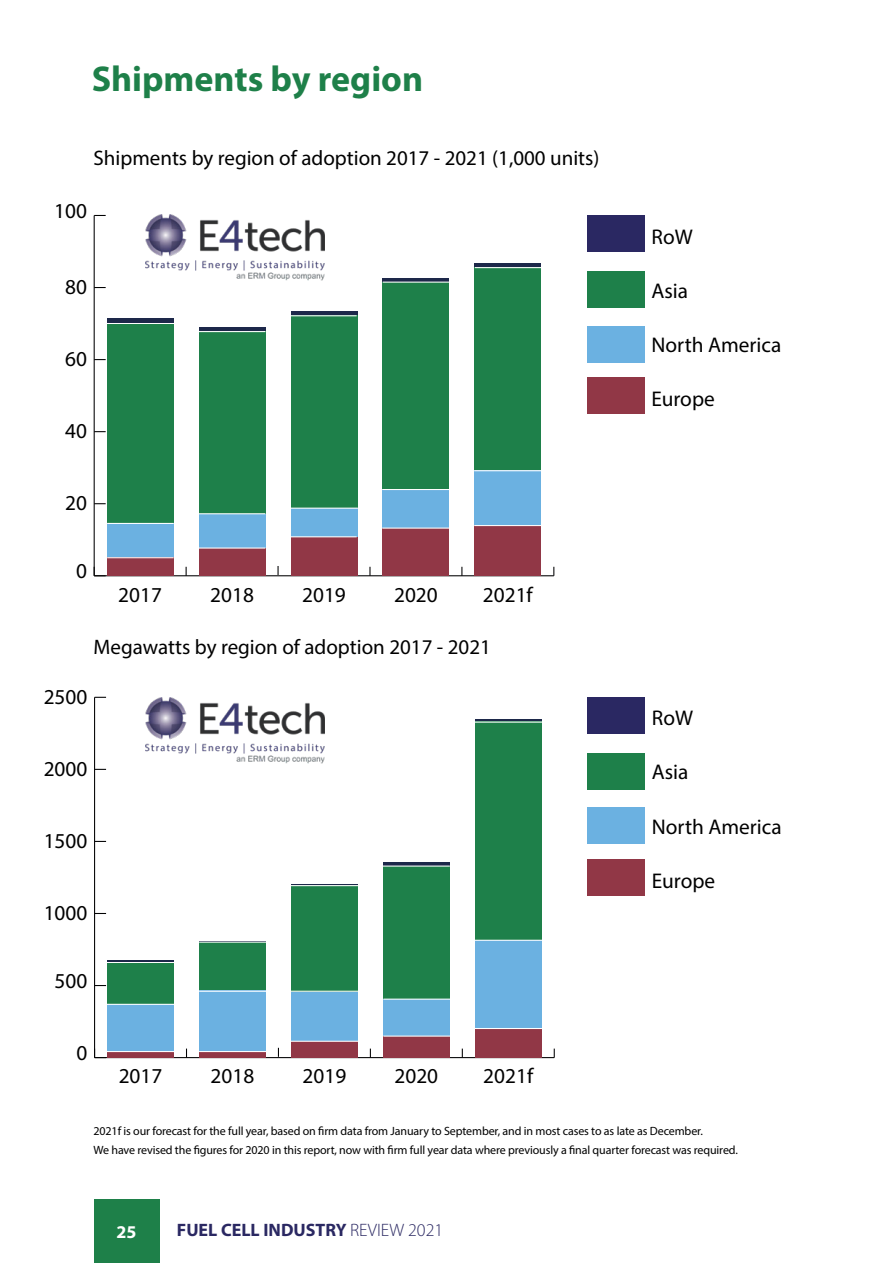
<style>
.page{position:relative;width:893px;height:1263px;background:#fff}
.page>*{position:absolute;margin:0;border:0;box-sizing:border-box;transform-origin:0 0}
.Sub_Headings_16pt{font:700 36px "Myriad Pro";color:#1e8049}
.t1{font:21.3px "Myriad Pro";color:#000}
.t2{font:21px "Myriad Pro";color:#000}
.t3{font:700 18px "Myriad Pro";color:#2a2862}
.t4{font:700 18px "Myriad Pro";color:#fff}
._9pt_on_11_5pt_Regul{font:12px "Myriad Pro";letter-spacing:-.01em;color:#000}
.s1{font-weight:300}
</style>
<div class="page">
<div style="left:94px;top:1199px;width:65px;height:64px;background:#1e8049"></div>
<hr style="left:94px;top:575px;width:460px;height:1px;background:#020203">
<svg style="left:277px;top:566px;width:2px;height:9px"></svg>
<hr style="left:94px;top:215px;width:1px;height:361px;background:#020203">
<svg style="left:94px;top:567px;width:12px;height:9px"></svg>
<svg style="left:94px;top:503px;width:12px;height:1px"></svg>
<svg style="left:94px;top:431px;width:12px;height:1px"></svg>
<svg style="left:94px;top:359px;width:12px;height:1px"></svg>
<svg style="left:94px;top:287px;width:12px;height:1px"></svg>
<svg style="left:94px;top:215px;width:12px;height:1px"></svg>
<div style="left:587px;top:215px;width:57px;height:36px;background:#2a2862"></div>
<div style="left:107px;top:318px;width:66px;height:5px;background:#1d284a"></div>
<hr style="left:199px;top:327px;width:66px;height:4px;background:#1d284a">
<hr style="left:291px;top:311px;width:66px;height:4px;background:#1d284a">
<svg style="left:383px;top:278px;width:66px;height:4px"></svg>
<hr style="left:475px;top:263px;width:66px;height:4px;background:#1d284a">
<div style="left:587px;top:326px;width:57px;height:36px;background:#6bb1e1"></div>
<div style="left:107px;top:324px;width:66px;height:199px;background:#1e804a"></div>
<div style="left:199px;top:331px;width:66px;height:183px;background:#1e804a"></div>
<div style="left:291px;top:315px;width:66px;height:193px;background:#1e804a"></div>
<div style="left:383px;top:282px;width:66px;height:207px;background:#1e804a"></div>
<div style="left:475px;top:267px;width:66px;height:203px;background:#1e804a"></div>
<div style="left:587px;top:272px;width:57px;height:36px;background:#1e804a"></div>
<div style="left:107px;top:523px;width:66px;height:34px;background:#6bb1e1"></div>
<div style="left:199px;top:514px;width:66px;height:34px;background:#6bb1e1"></div>
<div style="left:291px;top:508px;width:66px;height:29px;background:#6bb1e1"></div>
<div style="left:383px;top:489px;width:66px;height:39px;background:#6bb1e1"></div>
<div style="left:475px;top:470px;width:66px;height:55px;background:#6bb1e1"></div>
<div style="left:587px;top:378px;width:57px;height:36px;background:#913746"></div>
<div style="left:107px;top:557px;width:66px;height:19px;background:#913746"></div>
<div style="left:199px;top:548px;width:66px;height:28px;background:#913746"></div>
<div style="left:291px;top:537px;width:66px;height:39px;background:#913746"></div>
<div style="left:383px;top:528px;width:66px;height:48px;background:#913746"></div>
<div style="left:475px;top:525px;width:66px;height:51px;background:#913746"></div>
<hr style="left:199px;top:331px;width:66px;height:1px;background:#fff">
<hr style="left:290px;top:315px;width:67px;height:1px;background:#fff">
<hr style="left:383px;top:282px;width:66px;height:1px;background:#fff">
<hr style="left:475px;top:267px;width:66px;height:1px;background:#fff">
<hr style="left:107px;top:523px;width:67px;height:1px;background:#fff">
<hr style="left:107px;top:557px;width:67px;height:1px;background:#fff">
<hr style="left:199px;top:513px;width:66px;height:1px;background:#fff">
<hr style="left:199px;top:547px;width:66px;height:2px;background:#fff">
<hr style="left:290px;top:508px;width:68px;height:1px;background:#fff">
<hr style="left:290px;top:536px;width:67px;height:1px;background:#fff">
<hr style="left:382px;top:489px;width:68px;height:1px;background:#fff">
<hr style="left:382px;top:528px;width:68px;height:1px;background:#fff">
<hr style="left:474px;top:470px;width:68px;height:1px;background:#fff">
<hr style="left:474px;top:525px;width:68px;height:1px;background:#fff">
<hr style="left:95px;top:1057px;width:459px;height:1px;background:#020203">
<hr style="left:94px;top:697px;width:1px;height:360px;background:#020203">
<div style="left:587px;top:697px;width:58px;height:36px;background:#2a2862"></div>
<hr style="left:107px;top:960px;width:67px;height:2px;background:#1d284a">
<hr style="left:291px;top:884px;width:66px;height:1px;background:#1d284a">
<hr style="left:383px;top:862px;width:66px;height:3px;background:#1d284a">
<hr style="left:475px;top:719px;width:66px;height:2px;background:#1d284a">
<div style="left:587px;top:808px;width:58px;height:36px;background:#6bb1e1"></div>
<div style="left:107px;top:963px;width:67px;height:41px;background:#1e804a"></div>
<div style="left:199px;top:942px;width:67px;height:48px;background:#1e804a"></div>
<div style="left:291px;top:885px;width:66px;height:107px;background:#1e804a"></div>
<div style="left:383px;top:865px;width:66px;height:134px;background:#1e804a"></div>
<div style="left:475px;top:721px;width:66px;height:219px;background:#1e804a"></div>
<div style="left:587px;top:753px;width:58px;height:36px;background:#1e804a"></div>
<div style="left:107px;top:1004px;width:67px;height:48px;background:#6bb1e1"></div>
<div style="left:199px;top:990px;width:67px;height:62px;background:#6bb1e1"></div>
<div style="left:291px;top:992px;width:66px;height:49px;background:#6bb1e1"></div>
<div style="left:383px;top:999px;width:66px;height:37px;background:#6bb1e1"></div>
<div style="left:475px;top:940px;width:66px;height:88px;background:#6bb1e1"></div>
<div style="left:587px;top:859px;width:58px;height:36px;background:#913746"></div>
<div style="left:107px;top:1052px;width:67px;height:5px;background:#913746"></div>
<div style="left:199px;top:1052px;width:67px;height:5px;background:#913746"></div>
<div style="left:291px;top:1041px;width:66px;height:16px;background:#913746"></div>
<div style="left:383px;top:1036px;width:66px;height:21px;background:#913746"></div>
<div style="left:475px;top:1028px;width:66px;height:29px;background:#913746"></div>
<hr style="left:383px;top:998px;width:68px;height:2px;background:#fff">
<hr style="left:383px;top:1035px;width:68px;height:2px;background:#fff">
<hr style="left:474px;top:1028px;width:68px;height:1px;background:#fff">
<hr style="left:474px;top:940px;width:68px;height:1px;background:#fff">
<hr style="left:382px;top:865px;width:68px;height:2px;background:#fff">
<hr style="left:290px;top:885px;width:68px;height:1px;background:#fff">
<hr style="left:199px;top:991px;width:68px;height:1px;background:#fff">
<hr style="left:290px;top:991px;width:68px;height:1px;background:#fff">
<hr style="left:290px;top:1041px;width:68px;height:1px;background:#fff">
<hr style="left:474px;top:721px;width:68px;height:2px;background:#fff">
<hr style="left:106px;top:1004px;width:68px;height:1px;background:#fff">
<hr style="left:199px;top:941px;width:68px;height:2px;background:#fff">
<hr style="left:199px;top:1051px;width:68px;height:1px;background:#fff">
<hr style="left:106px;top:1051px;width:68px;height:1px;background:#fff">
<img style="left:145px;top:214px;width:179px;height:67px">
<img style="left:145px;top:697px;width:179px;height:66px">
<p class="Sub_Headings_16pt" style="left:92px;top:55px;width:333px">Shipments by region</p>
<p class="t2" style="left:94px;top:145px;width:507px">Shipments by region of adoption 2017 - 2021 (1,000 units)</p>
<p class="t1" style="left:54px;top:198px;width:34px">100</p>
<p class="t1" style="left:65px;top:274px;width:23px">80</p>
<p class="t1" style="left:65px;top:346px;width:23px">60</p>
<p class="t1" style="left:65px;top:418px;width:23px">40</p>
<p class="t1" style="left:65px;top:490px;width:23px">20</p>
<p class="t1" style="left:76px;top:558px;width:12px">0</p>
<p class="t1" style="left:118px;top:581px;width:45px">2017</p>
<p class="t1" style="left:210px;top:581px;width:45px">2018</p>
<p class="t1" style="left:302px;top:581px;width:45px">2019</p>
<p class="t1" style="left:394px;top:581px;width:45px">2020</p>
<p class="t1" style="left:483px;top:581px;width:51px">2021f</p>
<p class="t2" style="left:94px;top:634px;width:399px">Megawatts by region of adoption 2017 - 2021</p>
<p class="t1" style="left:44px;top:683px;width:45px">2500</p>
<p class="t1" style="left:44px;top:755px;width:45px">2000</p>
<p class="t1" style="left:44px;top:827px;width:45px">1500</p>
<p class="t1" style="left:44px;top:899px;width:45px">1000</p>
<p class="t1" style="left:55px;top:968px;width:34px">500</p>
<p class="t1" style="left:76px;top:1040px;width:12px">0</p>
<p class="t1" style="left:119px;top:1063px;width:45px">2017</p>
<p class="t1" style="left:211px;top:1063px;width:45px">2018</p>
<p class="t1" style="left:303px;top:1063px;width:45px">2019</p>
<p class="t1" style="left:394px;top:1063px;width:45px">2020</p>
<p class="t1" style="left:483px;top:1063px;width:51px">2021f</p>
<p class="t1" style="left:651px;top:223px;width:43px">RoW</p>
<p class="t1" style="left:651px;top:277px;width:38px">Asia</p>
<p class="t1" style="left:651px;top:331px;width:131px">North America</p>
<p class="t1" style="left:651px;top:385px;width:65px">Europe</p>
<p class="t1" style="left:652px;top:705px;width:43px">RoW</p>
<p class="t1" style="left:652px;top:759px;width:38px">Asia</p>
<p class="t1" style="left:652px;top:813px;width:131px">North America</p>
<p class="t1" style="left:652px;top:867px;width:65px">Europe</p>
<p class="_9pt_on_11_5pt_Regul" style="left:94px;top:1123px;width:611px">2021f is our forecast for the full year, based on firm data from January to September, and in most cases to as late as December.</p>
<p class="_9pt_on_11_5pt_Regul" style="left:94px;top:1142px;width:646px">We have revised the figures for 2020 in this report, now with firm full year data where previously a final quarter forecast was required.</p>
<h3 class="t4" style="left:117px;top:1220px;width:21px">25</h3>
<h3 class="t3" style="left:177px;top:1218px;width:268px">FUEL CELL INDUSTRY <span class="s1">REVIEW 2021</span></h3>
</div>
